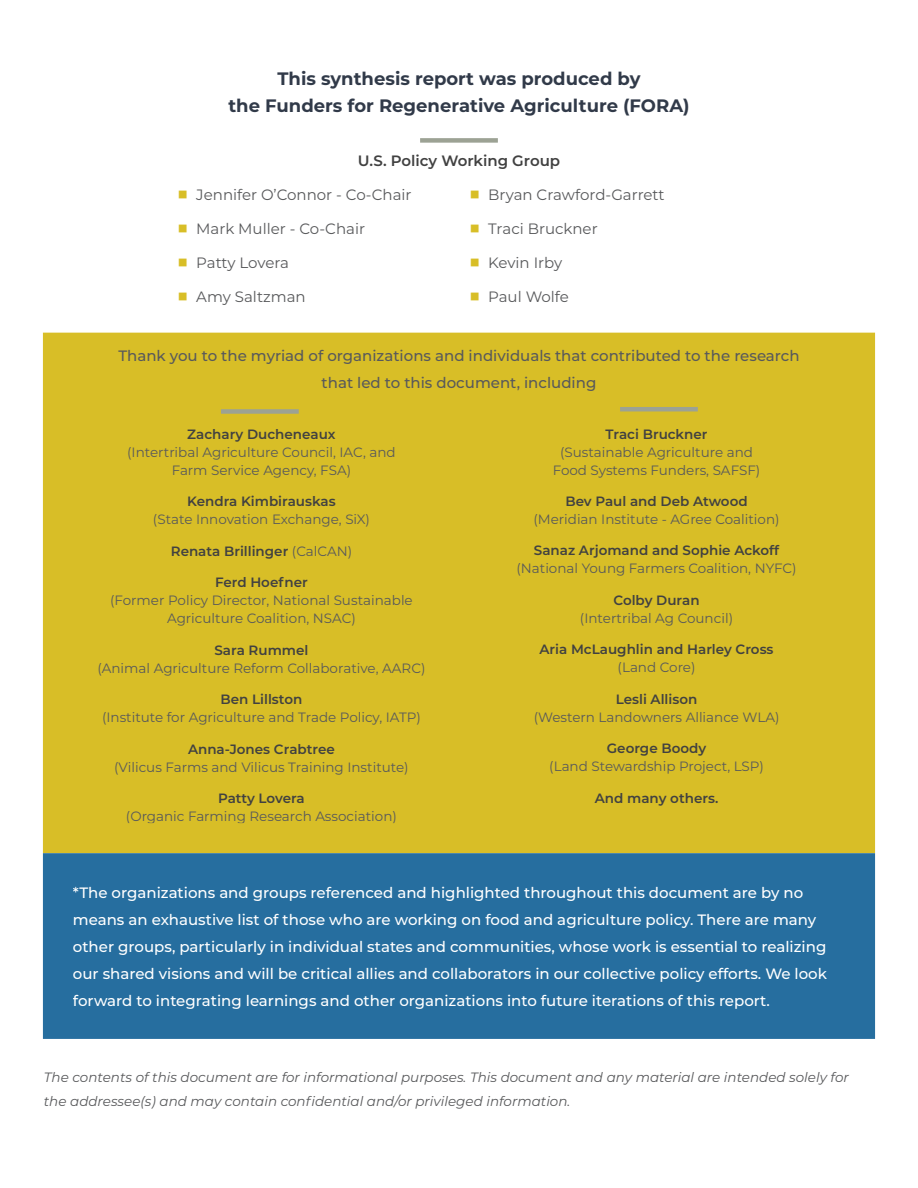
<style>
.page{position:relative;width:918px;height:1188px;background:#fff}
.page>*{position:absolute;margin:0;border:0;box-sizing:border-box;transform-origin:0 0}
.t1{font:700 18px/27px "Montserrat";color:#313a49;text-align:center}
.t2{font:500 15px/27px "Montserrat";color:#fff}
.t3{font:15px "Montserrat";color:#58595b}
.t4{font:500 15px/27px "Montserrat";color:#58595b;text-align:center}
.t5{font:600 15px "Montserrat";color:#414141}
.t6{font:13.5px/18px "Montserrat";color:#58595b;text-align:center}
.t7{font:600 13.5px "Montserrat";color:#414141}
.t8{font:italic 13.5px/24px "Montserrat";color:#58595b}
.s1{font-weight:400;color:#58595b}
</style>
<div class="page">
<div style="left:58px;top:348px;width:802px;height:490px;background:#d8be27"></div>
<div style="left:43px;top:333px;width:832px;height:520px;border:30px solid #d8be27"></div>
<div style="left:58px;top:868px;width:802px;height:156px;background:#266e9f"></div>
<div style="left:43px;top:853px;width:832px;height:186px;border:30px solid #266e9f"></div>
<div style="left:420px;top:138px;width:78px;height:5px;background:#9ca294"></div>
<div style="left:221px;top:409px;width:78px;height:5px;background:#9ca294"></div>
<hr style="left:620px;top:407px;width:78px;height:4px;background:#9ca294">
<h1 class="t1" style="left:228px;top:64px;width:463px">This synthesis report was produced by<br>the Funders for Regenerative Agriculture (FORA)</h1>
<p class="t5" style="left:358px;top:150px;width:204px">U.S. Policy Working Group</p>
<p class="t3" style="left:196px;top:185px;width:217px">Jennifer O’Connor - Co-Chair</p>
<p class="t3" style="left:196px;top:218px;width:170px">Mark Muller - Co-Chair</p>
<p class="t3" style="left:196px;top:252px;width:94px">Patty Lovera</p>
<p class="t3" style="left:196px;top:286px;width:111px">Amy Saltzman</p>
<p class="t3" style="left:488px;top:185px;width:178px">Bryan Crawford-Garrett</p>
<p class="t3" style="left:488px;top:218px;width:111px">Traci Bruckner</p>
<p class="t3" style="left:488px;top:252px;width:75px">Kevin Irby</p>
<p class="t3" style="left:488px;top:286px;width:82px">Paul Wolfe</p>
<p class="t4" style="left:118px;top:342px;width:683px">Thank you to the myriad of organizations and individuals that contributed to the research that led to this document, including</p>
<p class="t7" style="left:187px;top:424px;width:150px">Zachary Ducheneaux</p>
<p class="t6" style="left:127px;top:442px;width:270px">(Intertribal Agriculture Council, IAC, and<br>Farm Service Agency, FSA)</p>
<p class="t7" style="left:187px;top:492px;width:150px">Kendra Kimbirauskas</p>
<p class="t6" style="left:153px;top:510px;width:219px">(State Innovation Exchange, SiX)</p>
<p class="t7" style="left:171px;top:541px;width:183px">Renata Brillinger <span class="s1">(CalCAN)</span></p>
<p class="t7" style="left:215px;top:573px;width:94px">Ferd Hoefner</p>
<p class="t6" style="left:110px;top:591px;width:304px">(Former Policy Director, National Sustainable<br>Agriculture Coalition, NSAC)</p>
<p class="t7" style="left:214px;top:640px;width:96px">Sara Rummel</p>
<p class="t6" style="left:97px;top:658px;width:330px">(Animal Agriculture Reform Collaborative, AARC)</p>
<p class="t7" style="left:221px;top:690px;width:83px">Ben Lillston</p>
<p class="t6" style="left:102px;top:708px;width:320px">(Institute for Agriculture and Trade Policy, IATP)</p>
<p class="t7" style="left:188px;top:739px;width:148px">Anna-Jones Crabtree</p>
<p class="t6" style="left:114px;top:757px;width:296px">(Vilicus Farms and Vilicus Training Institute)</p>
<p class="t7" style="left:218px;top:789px;width:88px">Patty Lovera</p>
<p class="t6" style="left:126px;top:807px;width:273px">(Organic Farming Research Association)</p>
<p class="t7" style="left:606px;top:424px;width:104px">Traci Bruckner</p>
<p class="t6" style="left:553px;top:442px;width:209px">(Sustainable Agriculture and<br>Food Systems Funders, SAFSF)</p>
<p class="t7" style="left:565px;top:492px;width:184px">Bev Paul and Deb Atwood</p>
<p class="t6" style="left:533px;top:510px;width:248px">(Meridian Institute - AGree Coalition)</p>
<p class="t7" style="left:534px;top:541px;width:247px">Sanaz Arjomand and Sophie Ackoff</p>
<p class="t6" style="left:516px;top:559px;width:282px">(National Young Farmers Coalition, NYFC)</p>
<p class="t7" style="left:613px;top:591px;width:88px">Colby Duran</p>
<p class="t6" style="left:580px;top:609px;width:155px">(Intertribal Ag Council)</p>
<p class="t7" style="left:540px;top:640px;width:236px">Aria McLaughlin and Harley Cross</p>
<p class="t6" style="left:618px;top:658px;width:79px">(Land Core)</p>
<p class="t7" style="left:616px;top:690px;width:83px">Lesli Allison</p>
<p class="t6" style="left:534px;top:708px;width:247px">(Western Landowners Alliance WLA)</p>
<p class="t7" style="left:607px;top:739px;width:101px">George Boody</p>
<p class="t6" style="left:549px;top:757px;width:216px">(Land Stewardship Project, LSP)</p>
<p class="t7" style="left:595px;top:789px;width:125px">And many others.</p>
<p class="t2" style="left:73px;top:878px;width:756px">*The organizations and groups referenced and highlighted throughout this document are by no means an exhaustive list of those who are working on food and agriculture policy. There are many other groups, particularly in individual states and communities, whose work is essential to realizing our shared visions and will be critical allies and collaborators in our collective policy efforts. We look forward to integrating learnings and other organizations into future iterations of this report.</p>
<p class="t8" style="left:44px;top:1065px;width:807px">The contents of this document are for informational purposes. This document and any material are intended solely for the addressee(s) and may contain confidential and/or privileged information.</p>
</div>
